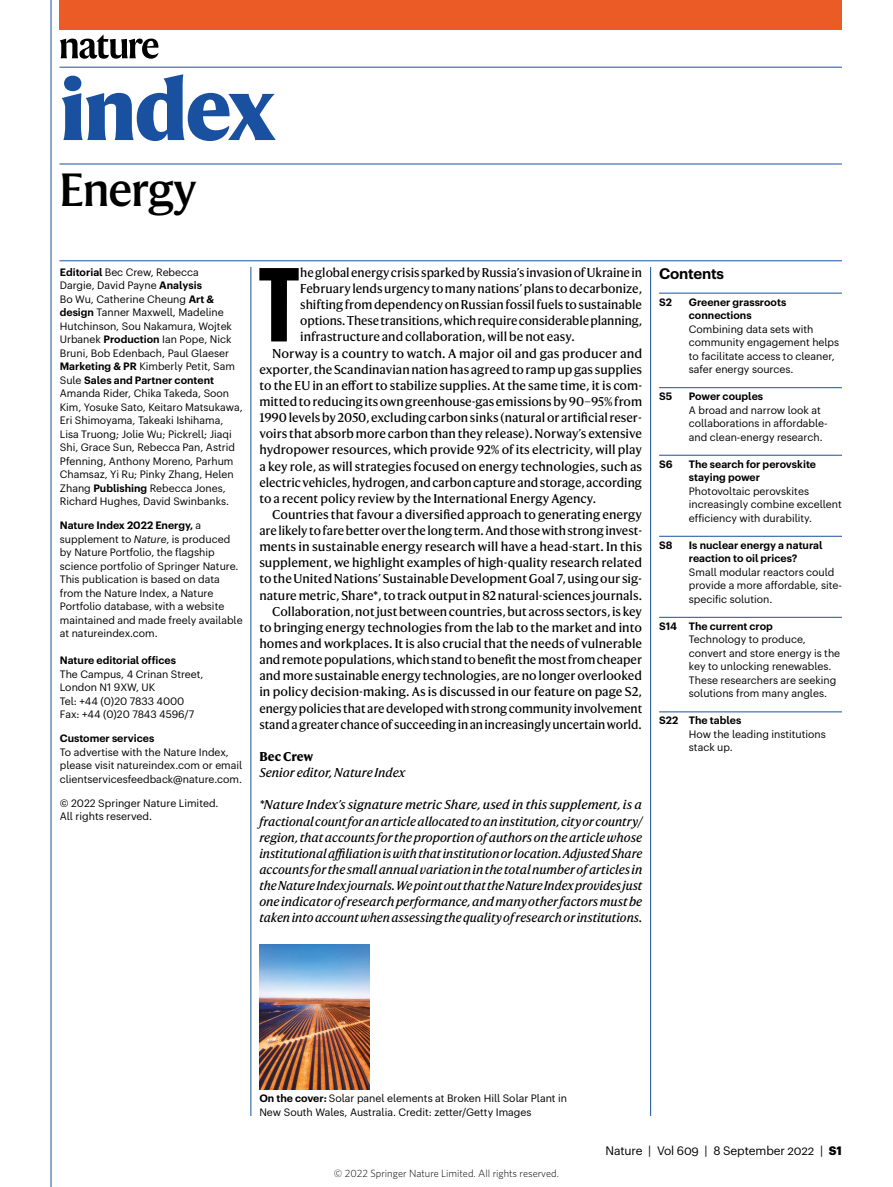
<style>
.page{position:relative;width:893px;height:1187px;background:#fff}
.page>*{position:absolute;margin:0;border:0;box-sizing:border-box;transform-origin:0 0}
.t1{font:700 102.6px "Graphik X Cond";color:#000}
.t2{font:800 84px "Harding";letter-spacing:-.03em;color:#1951a0}
.t3{font:500 45px "Harding";letter-spacing:-.03em;color:#000}
.t4{font:600 15px "Graphik Naturel";letter-spacing:-.015em;color:#000}
.t5{font:12.3px "Harding Text";color:#000}
.t6{font:italic 12.3px/16.2px "Harding Text";color:#000;text-align:justify}
.t7{font:700 12.3px "Harding Text";color:#000}
.t8{font:12px "Graphik Naturel";letter-spacing:-.01em;color:#000}
.t9{font:10.5px/13.5px "Graphik Naturel";color:#000}
.t10{font:600 10.5px/13.5px "Graphik Naturel";color:#000}
.t11{font:300 10.5px "Whitney";color:#000}
.s1{font-weight:600}
.s2{font-style:italic}
.s3{font-weight:700}
</style>
<div class="page">
<img style="left:259px;top:944px;width:110px;height:145px">
<hr style="left:659px;top:293px;width:183px;height:1px;background:#1951a0">
<hr style="left:659px;top:387px;width:183px;height:1px;background:#1951a0">
<hr style="left:659px;top:455px;width:183px;height:1px;background:#1951a0">
<hr style="left:659px;top:536px;width:183px;height:1px;background:#1951a0">
<hr style="left:659px;top:617px;width:183px;height:1px;background:#1951a0">
<hr style="left:659px;top:711px;width:183px;height:1px;background:#1951a0">
<hr style="left:51px;top:0;width:1px;height:1186px;background:#1951a0">
<hr style="left:250px;top:267px;width:1px;height:848px;background:#1951a0">
<hr style="left:650px;top:267px;width:1px;height:848px;background:#1951a0">
<hr style="left:60px;top:164px;width:782px;height:1px;background:#1951a0">
<hr style="left:60px;top:260px;width:782px;height:1px;background:#1951a0">
<hr style="left:60px;top:67px;width:782px;height:1px;background:#1951a0">
<div style="left:60px;top:0;width:782px;height:29px;background:#eb5b25"></div>
<svg style="left:60px;top:34px;width:98px;height:25px"></svg>
<h2 class="t2" style="left:60px;top:57px;width:219px">index</h2>
<h3 class="t3" style="left:60px;top:162px;width:139px">Energy</h3>
<p class="t9" style="left:60px;top:264px;width:184px"><span class="s1">Editorial</span> Bec Crew, Rebecca<br>Dargie, David Payne <span class="s1">Analysis<br></span>Bo Wu, Catherine Cheung <span class="s1">Art &amp; design</span> Tanner Maxwell, Madeline Hutchinson, Sou Nakamura, Wojtek Urbanek <span class="s1">Production</span> Ian Pope, Nick Bruni, Bob Edenbach, Paul Glaeser <span class="s1">Marketing &amp; PR</span> Kimberly Petit, Sam Sule <span class="s1">Sales and Partner content </span>Amanda Rider, Chika Takeda, Soon Kim, Yosuke Sato, Keitaro Matsukawa, Eri Shimoyama, Takeaki Ishihama, Lisa Truong; Jolie Wu; Pickrell; Jiaqi Shi, Grace Sun, Rebecca Pan, Astrid Pfenning, Anthony Moreno, Parhum Chamsaz, Yi Ru; Pinky Zhang, Helen Zhang <span class="s1">Publishing</span> Rebecca Jones, Richard Hughes, David Swinbanks.</p>
<p class="t9" style="left:60px;top:518px;width:184px"><span class="s1">Nature Index 2022 Energy,</span> a supplement to <span class="s2">Nature</span>, is produced by Nature Portfolio, the flagship science portfolio of Springer Nature.<br>This publication is based on data from the Nature Index, a Nature<br>Portfolio database, with a website maintained and made freely available at natureindex.com.</p>
<p class="t10" style="left:60px;top:653px;width:118px">Nature editorial offices</p>
<p class="t9" style="left:60px;top:666px;width:145px">The Campus, 4 Crinan Street,<br>London N1 9XW, UK<br>Tel: +44 (0)20 7833 4000<br>Fax: +44 (0)20 7843 4596/7</p>
<p class="t10" style="left:60px;top:731px;width:96px">Customer services</p>
<p class="t9" style="left:60px;top:744px;width:184px">To advertise with the Nature Index, please visit natureindex.com or email clientservicesfeedback@nature.com.</p>
<p class="t9" style="left:60px;top:795px;width:160px">© 2022 Springer Nature Limited.<br>All rights reserved.</p>
<h1 class="t1" style="left:258px;top:231px;width:44px">T</h1>
<p class="t5" style="left:300px;top:265px;width:343px">he global energy crisis sparked by Russia’s invasion of Ukraine in</p>
<p class="t5" style="left:300px;top:281px;width:343px">February lends urgency to many nations’ plans to decarbonize,</p>
<p class="t5" style="left:300px;top:297px;width:343px">shifting from dependency on Russian fossil fuels to sustainable</p>
<p class="t5" style="left:300px;top:313px;width:343px">options. These transitions, which require considerable planning,</p>
<p class="t5" style="left:300px;top:329px;width:276px">infrastructure and collaboration, will be not easy.</p>
<p class="t5" style="left:272px;top:346px;width:372px">Norway is a country to watch. A major oil and gas producer and</p>
<p class="t5" style="left:259px;top:362px;width:384px">exporter, the Scandinavian nation has agreed to ramp up gas supplies</p>
<p class="t5" style="left:259px;top:378px;width:384px">to the EU in an effort to stabilize supplies. At the same time, it is com-</p>
<p class="t5" style="left:259px;top:394px;width:384px">mitted to reducing its own greenhouse-gas emissions by 90–95% from</p>
<p class="t5" style="left:259px;top:410px;width:384px">1990 levels by 2050, excluding carbon sinks (natural or artificial reser-</p>
<p class="t5" style="left:259px;top:426px;width:384px">voirs that absorb more carbon than they release). Norway’s extensive</p>
<p class="t5" style="left:259px;top:442px;width:384px">hydropower resources, which provide 92% of its electricity, will play</p>
<p class="t5" style="left:259px;top:458px;width:384px">a key role, as will strategies focused on energy technologies, such as</p>
<p class="t5" style="left:259px;top:475px;width:384px">electric vehicles, hydrogen, and carbon capture and storage, according</p>
<p class="t5" style="left:259px;top:491px;width:338px">to a recent policy review by the International Energy Agency.</p>
<p class="t5" style="left:272px;top:507px;width:371px">Countries that favour a diversified approach to generating energy</p>
<p class="t5" style="left:259px;top:523px;width:384px">are likely to fare better over the long term. And those with strong invest-</p>
<p class="t5" style="left:259px;top:539px;width:384px">ments in sustainable energy research will have a head-start. In this</p>
<p class="t5" style="left:259px;top:555px;width:384px">supplement, we highlight examples of high-quality research related</p>
<p class="t5" style="left:259px;top:571px;width:384px">to the United Nations’ Sustainable Development Goal 7, using our sig-</p>
<p class="t5" style="left:259px;top:587px;width:384px">nature metric, Share*, to track output in 82 natural-sciences journals.</p>
<p class="t5" style="left:272px;top:604px;width:371px">Collaboration, not just between countries, but across sectors, is key</p>
<p class="t5" style="left:259px;top:620px;width:384px">to bringing energy technologies from the lab to the market and into</p>
<p class="t5" style="left:259px;top:636px;width:384px">homes and workplaces. It is also crucial that the needs of vulnerable</p>
<p class="t5" style="left:259px;top:652px;width:384px">and remote populations, which stand to benefit the most from cheaper</p>
<p class="t5" style="left:259px;top:668px;width:384px">and more sustainable energy technologies, are no longer overlooked</p>
<p class="t5" style="left:259px;top:684px;width:384px">in policy decision-making. As is discussed in our feature on page S2,</p>
<p class="t5" style="left:259px;top:700px;width:384px">energy policies that are developed with strong community involvement</p>
<p class="t5" style="left:259px;top:716px;width:384px">stand a greater chance of succeeding in an increasingly uncertain world.</p>
<p class="t7" style="left:259px;top:749px;width:56px">Bec Crew</p>
<p class="t6" style="left:259px;top:764px;width:147px">Senior editor, Nature Index</p>
<p class="t6" style="left:259px;top:797px;width:384px">*Nature Index’s signature metric Share, used in this supplement, is a fractional count for an article allocated to an institution, city or country/ region, that accounts for the proportion of authors on the article whose institutional affiliation is with that institution or location. Adjusted Share accounts for the small annual variation in the total number of articles in the Nature Index journals. We point out that the Nature Index provides just one indicator of research performance, and many other factors must be taken into account when assessing the quality of research or institutions.</p>
<p class="t4" style="left:659px;top:262px;width:67px">Contents</p>
<p class="t10" style="left:659px;top:294px;width:14px">S2</p>
<p class="t10" style="left:689px;top:294px;width:99px">Greener grassroots connections</p>
<p class="t9" style="left:689px;top:321px;width:152px">Combining data sets with community engagement helps to facilitate access to cleaner, safer energy sources.</p>
<p class="t10" style="left:659px;top:388px;width:15px">S5</p>
<p class="t10" style="left:689px;top:388px;width:76px">Power couples</p>
<p class="t9" style="left:689px;top:402px;width:140px">A broad and narrow look at collaborations in affordable&shy;and clean-energy research.</p>
<p class="t10" style="left:659px;top:456px;width:15px">S6</p>
<p class="t10" style="left:689px;top:456px;width:129px">The search for perovskite staying power</p>
<p class="t9" style="left:689px;top:483px;width:155px">Photovoltaic perovskites increasingly combine excellent efficiency with durability.</p>
<p class="t10" style="left:659px;top:537px;width:15px">S8</p>
<p class="t10" style="left:689px;top:537px;width:135px">Is nuclear energy a natural reaction to oil prices?</p>
<p class="t9" style="left:689px;top:564px;width:155px">Small modular reactors could provide a more affordable, site&shy;specific solution.</p>
<p class="t10" style="left:659px;top:618px;width:115px">S14 The current crop</p>
<p class="t9" style="left:689px;top:632px;width:153px">Technology to produce, convert and store energy is the key to unlocking renewables.<br>These researchers are seeking solutions from many angles.</p>
<p class="t10" style="left:659px;top:713px;width:84px">S22 The tables</p>
<p class="t9" style="left:689px;top:726px;width:139px">How the leading institutions stack up.</p>
<p class="t9" style="left:259px;top:1091px;width:309px"><span class="s1">On the cover:</span> Solar panel elements at Broken Hill Solar Plant in<br>New South Wales, Australia. Credit: zetter/Getty Images</p>
<p class="t11" style="left:334px;top:1166px;width:226px">© 2022 Springer Nature Limited. All rights reserved.</p>
<p class="t8" style="left:605px;top:1141px;width:238px">Nature | Vol 609 | 8 September 2022 | <span class="s3">S1</span></p>
</div>
